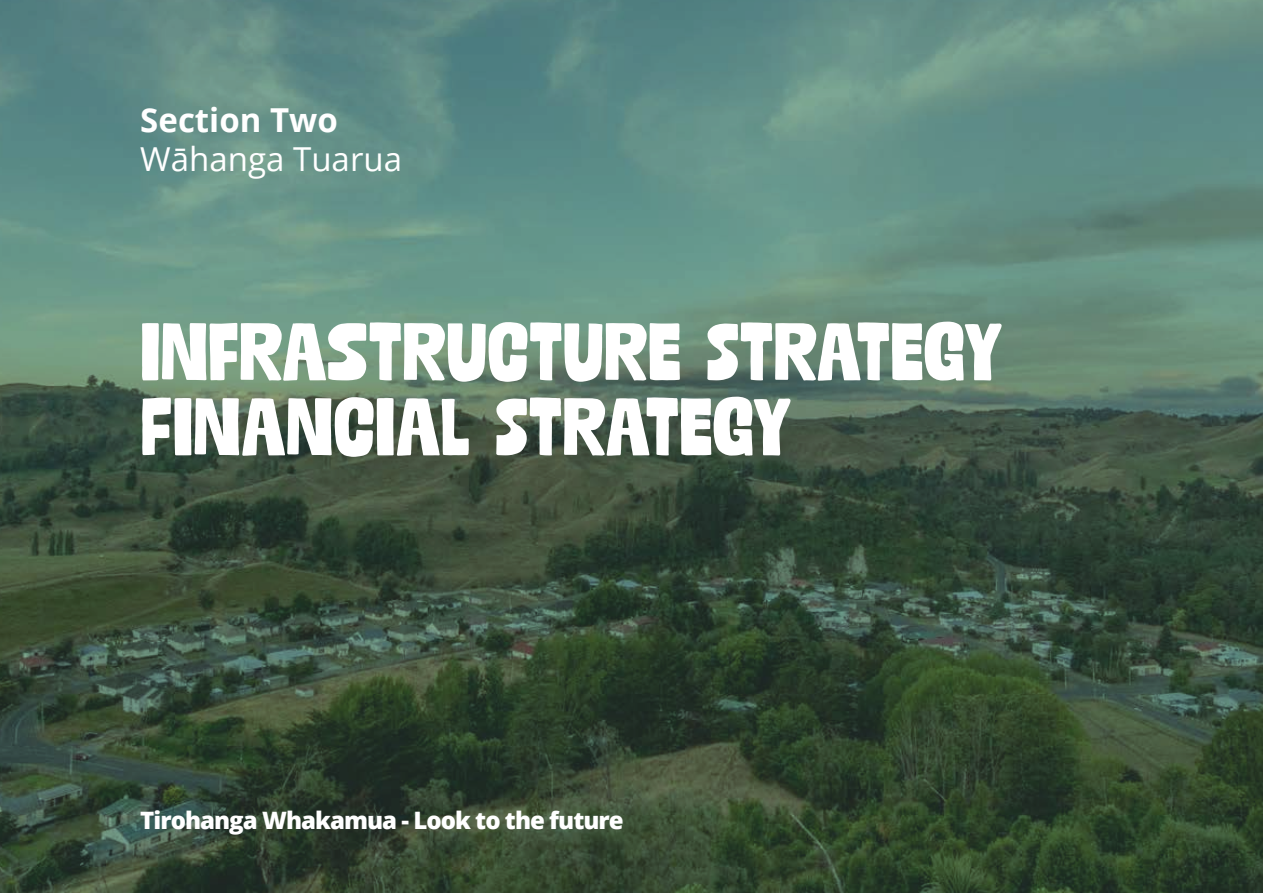
<style>
.page{position:relative;width:1263px;height:893px;background:#fff}
.page>*{position:absolute;margin:0;border:0;box-sizing:border-box;transform-origin:0 0}
.t1{font:900 78px/75px "Mudstone Sans";color:#fff}
.t2{font:33px "Open Sans";color:#fff}
.t3{font:700 33px "Open Sans";color:#fff}
.t4{font:800 24px "Open Sans";letter-spacing:-.04em;color:#fff}
</style>
<div class="page">
<img style="left:0;top:0;width:1263px;height:893px">
<p class="t3" style="left:140px;top:96px;width:199px">Section Two</p>
<p class="t2" style="left:140px;top:137px;width:263px">Wāhanga Tuarua</p>
<p class="t1" style="left:140px;top:316px;width:863px">INFRASTRUCTURE STRATEGY<br>FINANCIAL STRATEGY</p>
<p class="t4" style="left:140px;top:802px;width:485px">Tirohanga Whakamua - Look to the future</p>
</div>
